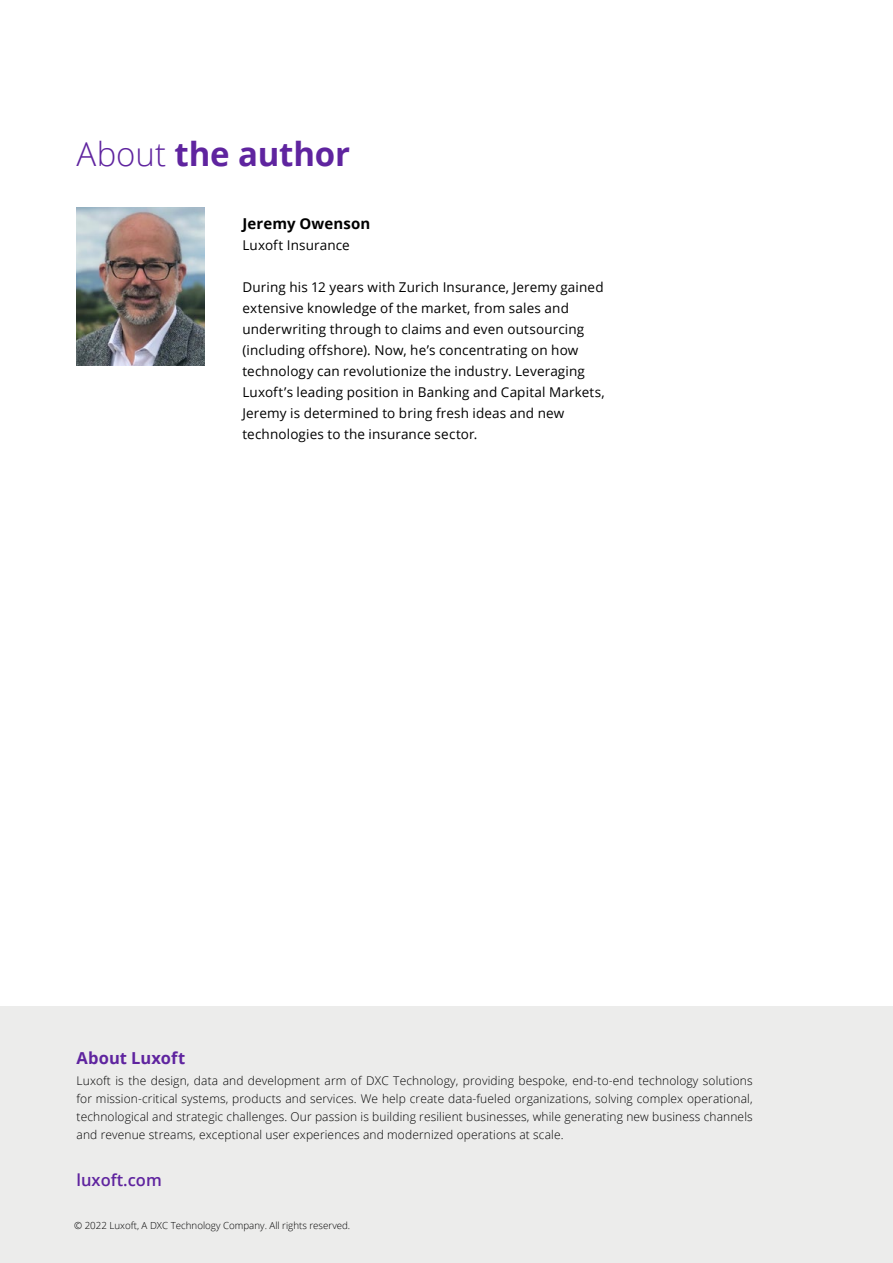
<style>
.page{position:relative;width:893px;height:1263px;background:#fff}
.page>*{position:absolute;margin:0;border:0;box-sizing:border-box;transform-origin:0 0}
.t1{font:700 33px "Open Sans";letter-spacing:-.005em;color:#5f249f}
.t2{font:700 16.5px "Open Sans";color:#5f249f}
.t3{font:600 16.5px "Open Sans";color:#5f249f}
.t4{font:700 15px "Open Sans";letter-spacing:.01em;color:#000}
.t5{font:13.5px/21px "Open Sans";letter-spacing:.01em;color:#000}
.t6{font:300 12px/18px "Open Sans";letter-spacing:.01em;color:#000;text-align:justify}
.t7{font:300 9.75px "Open Sans";color:#000}
.s1{font-weight:300}
</style>
<div class="page">
<div style="left:0;top:1006px;width:893px;height:257px;background:#ececeb"></div>
<img style="left:77px;top:208px;width:127px;height:158px">
<h1 class="t1" style="left:77px;top:130px;width:275px"><span class="s1">About</span> the author</h1>
<p class="t4" style="left:242px;top:213px;width:129px">Jeremy Owenson</p>
<p class="t5" style="left:242px;top:234px;width:109px">Luxoft Insurance</p>
<p class="t5" style="left:242px;top:276px;width:364px">During his 12 years with Zurich Insurance, Jeremy gained extensive knowledge of the market, from sales and underwriting through to claims and even outsourcing (including offshore). Now, he’s concentrating on how technology can revolutionize the industry. Leveraging Luxoft’s leading position in Banking and Capital Markets, Jeremy is determined to bring fresh ideas and new technologies to the insurance sector.</p>
<h2 class="t2" style="left:77px;top:1047px;width:110px">About Luxoft</h2>
<p class="t6" style="left:77px;top:1071px;width:678px">Luxoft is the design, data and development arm of DXC Technology, providing bespoke, end-to-end technology solutions for mission-critical systems, products and services. We help create data-fueled organizations, solving complex operational, technological and strategic challenges. Our passion is building resilient businesses, while generating new business channels and revenue streams, exceptional user experiences and modernized operations at scale.</p>
<h2 class="t3" style="left:77px;top:1169px;width:87px">luxoft.com</h2>
<p class="t7" style="left:74px;top:1218px;width:278px">© 2022 Luxoft, A DXC Technology Company. All rights reserved.</p>
</div>
